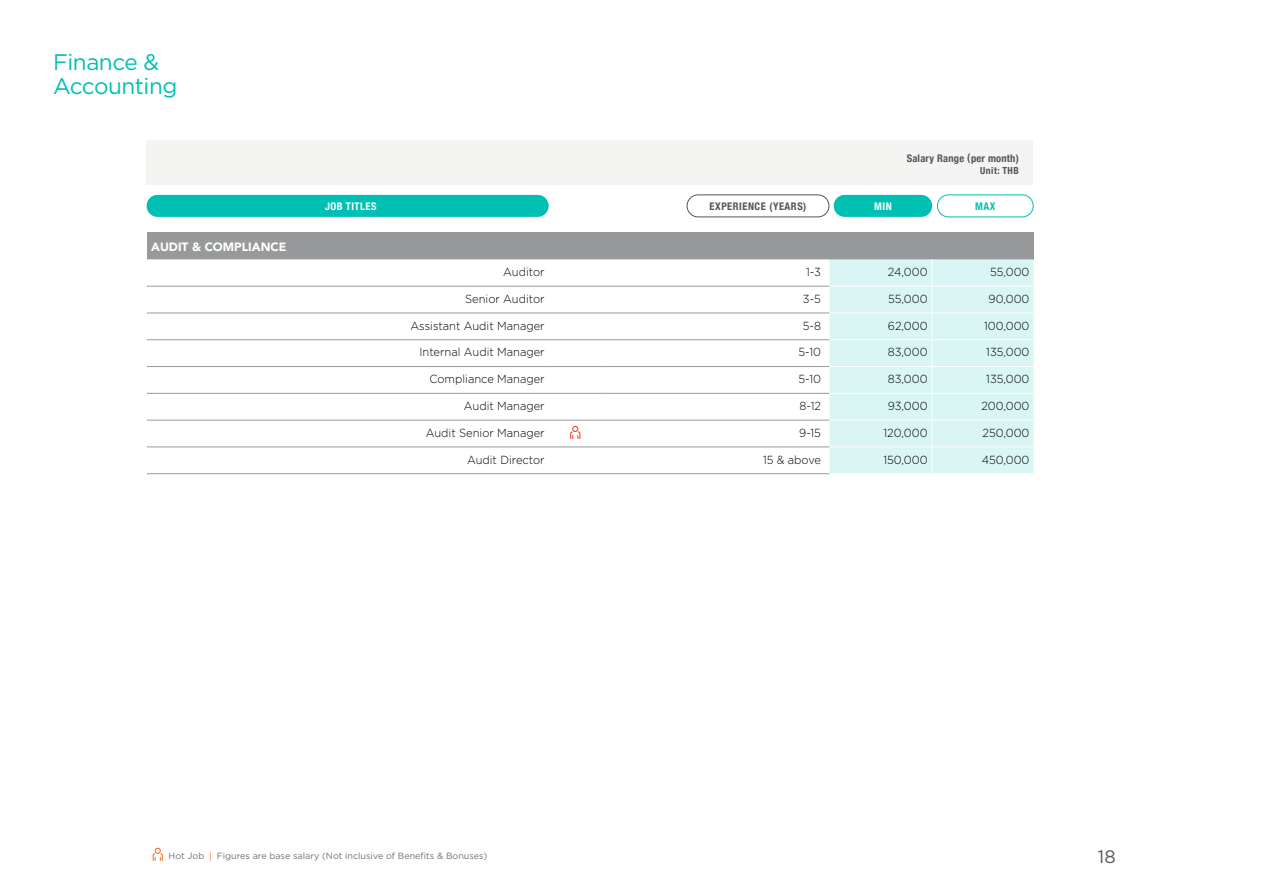
<style>
.page{position:relative;width:1263px;height:893px;background:#fff}
.page>*{position:absolute;margin:0;border:0;box-sizing:border-box;transform-origin:0 0}
.t1{font:22.5px/24.8px "Gotham";letter-spacing:-.02em;color:#00bfb3}
.t2{font:18px "Gotham";color:#53565a}
.t3{font:900 12px "Avenir";color:#fff}
.t4{font:300 11.7px "Gotham";color:#000;scale:.95 1}
.t5{font:700 condensed 10.5px "Helvetica Neue";letter-spacing:.03em;color:#53565a}
.t6{font:700 condensed 10.5px "Helvetica Neue";letter-spacing:.05em;color:#53565a}
.t7{font:700 condensed 10.5px "Helvetica Neue";letter-spacing:.05em;color:#fff}
.t8{font:700 condensed 10.5px "Helvetica Neue";color:#00bfb3}
.t9{font:700 condensed 9.75px "Helvetica Neue";letter-spacing:.05em;color:#53565a}
.t10{font:9px "Gotham";color:#717073}
.s1{font-family:"Avenir";color:#f26a24}
</style>
<div class="page">
<div style="left:147px;top:195px;width:402px;height:22px;background:#00bfb3;border-radius:11px"></div>
<div style="left:937px;top:195px;width:96px;height:22px;border:1px solid #00bfb3;border-radius:11px"></div>
<div style="left:834px;top:195px;width:98px;height:22px;background:#00bfb3;border-radius:11px"></div>
<div style="left:687px;top:195px;width:142px;height:22px;border:1px solid #53565a;border-radius:11px"></div>
<svg style="left:152px;top:847px;width:11px;height:14px"></svg>
<div style="left:147px;top:232px;width:887px;height:27px;background:#97999b"></div>
<svg style="left:147px;top:259px;width:682px;height:188px"></svg>
<hr style="left:147px;top:313px;width:402px;height:1px;background:#97999b">
<hr style="left:549px;top:313px;width:53px;height:1px;background:#97999b">
<hr style="left:602px;top:313px;width:227px;height:1px;background:#97999b">
<hr style="left:147px;top:339px;width:402px;height:1px;background:#97999b">
<hr style="left:549px;top:339px;width:53px;height:1px;background:#97999b">
<hr style="left:602px;top:339px;width:227px;height:1px;background:#97999b">
<hr style="left:147px;top:366px;width:402px;height:1px;background:#97999b">
<hr style="left:549px;top:366px;width:53px;height:1px;background:#97999b">
<hr style="left:602px;top:366px;width:227px;height:1px;background:#97999b">
<hr style="left:147px;top:393px;width:402px;height:1px;background:#97999b">
<hr style="left:549px;top:393px;width:53px;height:1px;background:#97999b">
<hr style="left:602px;top:393px;width:227px;height:1px;background:#97999b">
<hr style="left:147px;top:420px;width:402px;height:1px;background:#97999b">
<hr style="left:549px;top:420px;width:53px;height:1px;background:#97999b">
<hr style="left:602px;top:420px;width:227px;height:1px;background:#97999b">
<hr style="left:147px;top:447px;width:402px;height:1px;background:#97999b">
<hr style="left:549px;top:447px;width:53px;height:1px;background:#97999b">
<hr style="left:602px;top:447px;width:227px;height:1px;background:#97999b">
<hr style="left:147px;top:473px;width:402px;height:1px;background:#97999b">
<hr style="left:549px;top:473px;width:53px;height:1px;background:#97999b">
<hr style="left:602px;top:473px;width:227px;height:1px;background:#97999b">
<hr style="left:147px;top:286px;width:402px;height:1px;background:#97999b">
<hr style="left:549px;top:286px;width:53px;height:1px;background:#97999b">
<hr style="left:602px;top:286px;width:227px;height:1px;background:#97999b">
<svg style="left:829px;top:259px;width:205px;height:214px;background:#daf6f4"></svg>
<svg style="left:570px;top:425px;width:11px;height:15px"></svg>
<div style="left:147px;top:141px;width:886px;height:44px;background:#f4f4f3"></div>
<h1 class="t1" style="left:53px;top:49px;width:126px">Finance &amp;<br>Accounting</h1>
<p class="t3" style="left:151px;top:236px;width:137px">AUDIT &amp; COMPLIANCE</p>
<p class="t5" style="left:907px;top:149px;width:114px">Salary Range (per month)</p>
<p class="t9" style="left:980px;top:162px;width:40px">Unit: THB</p>
<p class="t7" style="left:325px;top:197px;width:53px">JOB TITLES</p>
<p class="t6" style="left:710px;top:197px;width:98px">EXPERIENCE (YEARS)</p>
<p class="t7" style="left:874px;top:197px;width:19px">MIN</p>
<p class="t8" style="left:975px;top:197px;width:22px">MAX</p>
<p class="t4" style="left:503px;top:265px;width:45px">Auditor</p>
<p class="t4" style="left:806px;top:265px;width:17px">1-3</p>
<p class="t4" style="left:888px;top:265px;width:43px">24,000</p>
<p class="t4" style="left:990px;top:265px;width:43px">55,000</p>
<p class="t4" style="left:465px;top:292px;width:85px">Senior Auditor</p>
<p class="t4" style="left:803px;top:292px;width:20px">3-5</p>
<p class="t4" style="left:888px;top:292px;width:43px">55,000</p>
<p class="t4" style="left:989px;top:292px;width:44px">90,000</p>
<p class="t4" style="left:410px;top:319px;width:143px">Assistant Audit Manager</p>
<p class="t4" style="left:803px;top:319px;width:21px">5-8</p>
<p class="t4" style="left:888px;top:319px;width:43px">62,000</p>
<p class="t4" style="left:984px;top:319px;width:49px">100,000</p>
<p class="t4" style="left:419px;top:346px;width:133px">Internal Audit Manager</p>
<p class="t4" style="left:798px;top:346px;width:25px">5-10</p>
<p class="t4" style="left:888px;top:346px;width:43px">83,000</p>
<p class="t4" style="left:986px;top:346px;width:47px">135,000</p>
<p class="t4" style="left:429px;top:373px;width:123px">Compliance Manager</p>
<p class="t4" style="left:798px;top:373px;width:25px">5-10</p>
<p class="t4" style="left:888px;top:373px;width:43px">83,000</p>
<p class="t4" style="left:986px;top:373px;width:47px">135,000</p>
<p class="t4" style="left:464px;top:399px;width:87px">Audit Manager</p>
<p class="t4" style="left:799px;top:399px;width:24px">8-12</p>
<p class="t4" style="left:888px;top:399px;width:43px">93,000</p>
<p class="t4" style="left:981px;top:399px;width:52px">200,000</p>
<p class="t4" style="left:426px;top:426px;width:127px">Audit Senior Manager</p>
<p class="t4" style="left:799px;top:426px;width:24px">9-15</p>
<p class="t4" style="left:883px;top:426px;width:48px">120,000</p>
<p class="t4" style="left:982px;top:426px;width:51px">250,000</p>
<p class="t4" style="left:467px;top:453px;width:83px">Audit Director</p>
<p class="t4" style="left:763px;top:453px;width:63px">15 &amp; above</p>
<p class="t4" style="left:883px;top:453px;width:48px">150,000</p>
<p class="t4" style="left:982px;top:453px;width:52px">450,000</p>
<p class="t10" style="left:169px;top:851px;width:320px">Hot Job <span class="s1">|</span> Figures are base salary (Not inclusive of Benefits &amp; Bonuses)</p>
<h2 class="t2" style="left:1098px;top:847px;width:20px">18</h2>
</div>
